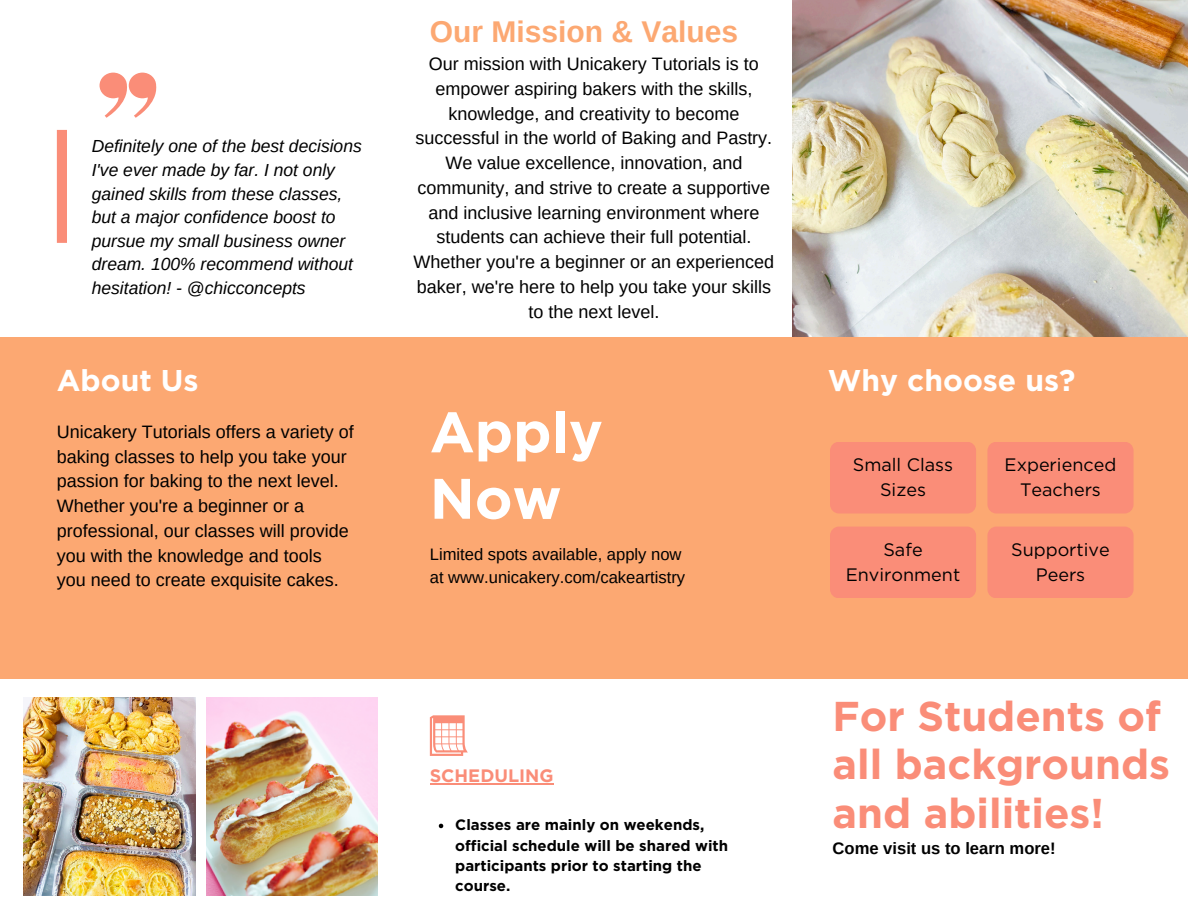
<style>
.page{position:relative;width:1188px;height:918px;background:#fff}
.page>*{position:absolute;margin:0;border:0;box-sizing:border-box;transform-origin:0 0}
.t1{font:700 57px/66.3px "Gotham";color:#fff}
.t2{font:700 41.7px/48.6px "Gotham";color:#fa8d78}
.t3{font:700 30px "Gotham";color:#fff}
.t4{font:700 30px "Arimo";color:#fca872}
.t5{font:18px/24.8px "Arimo";color:#000}
.t6{font:18px/24.8px "Gotham";color:#000;text-align:center}
.t7{font:700 18px "Gotham";color:#fa8d78}
.t8{font:italic 17.55px/23.7px "Arimo";color:#000}
.t9{font:16.65px/22.5px "Arimo";color:#000}
.t10{font:700 16.65px "Arimo";color:#000}
.t11{font:700 15px/20.2px "Gotham";color:#000}
</style>
<div class="page">
<img style="left:23px;top:697px;width:172px;height:198px">
<img style="left:207px;top:697px;width:171px;height:198px">
<img style="left:792px;top:0;width:396px;height:337px">
<div style="left:0;top:337px;width:1188px;height:341px;background:#fca872"></div>
<div style="left:830px;top:442px;width:146px;height:72px;background:#fa8d78;border-radius:9px"></div>
<div style="left:830px;top:527px;width:146px;height:71px;background:#fa8d78;border-radius:9px"></div>
<div style="left:987px;top:442px;width:147px;height:72px;background:#fa8d78;border-radius:9px"></div>
<div style="left:987px;top:527px;width:147px;height:71px;background:#fa8d78;border-radius:9px"></div>
<div style="left:57px;top:130px;width:10px;height:113px;background:#fa8d78"></div>
<svg style="left:100px;top:73px;width:57px;height:44px"></svg>
<svg style="left:430px;top:715px;width:38px;height:41px"></svg>
<hr style="left:430px;top:783px;width:124px;height:1px;background:#fa8d78">
<svg style="left:439px;top:824px;width:4px;height:4px"></svg>
<h6 class="t8" style="left:92px;top:134px;width:272px">Definitely one of the best decisions<br>I've ever made by far. I not only gained skills from these classes, but a major confidence boost to pursue my small business owner dream. 100% recommend without hesitation! - @chicconcepts</h6>
<h3 class="t3" style="left:57px;top:362px;width:143px">About Us</h3>
<h6 class="t5" style="left:57px;top:419px;width:298px">Unicakery Tutorials offers a variety of baking classes to help you take your passion for baking to the next level.<br>Whether you're a beginner or a professional, our classes will provide you with the knowledge and tools you need to create exquisite cakes.</h6>
<h6 class="t4" style="left:430px;top:15px;width:310px">Our Mission &amp; Values</h6>
<h6 class="t5" style="left:414px;top:51px;width:362px;text-align:center">Our mission with Unicakery Tutorials is to empower aspiring bakers with the skills, knowledge, and creativity to become successful in the world of Baking and Pastry.<br>We value excellence, innovation, and community, and strive to create a supportive and inclusive learning environment where students can achieve their full potential.<br>Whether you're a beginner or an experienced baker, we're here to help you take your skills to the next level.</h6>
<h1 class="t1" style="left:430px;top:399px;width:175px">Apply<br>Now</h1>
<p class="t9" style="left:430px;top:543px;width:257px">Limited spots available, apply now at www.unicakery.com/cakeartistry</p>
<h6 class="t7" style="left:430px;top:765px;width:125px">SCHEDULING</h6>
<p class="t11" style="left:455px;top:815px;width:274px">Classes are mainly on weekends, official schedule will be shared with participants prior to starting the course.</p>
<h3 class="t3" style="left:828px;top:362px;width:249px">Why choose us?</h3>
<h3 class="t6" style="left:853px;top:452px;width:102px">Small Class<br>Sizes</h3>
<h6 class="t6" style="left:846px;top:537px;width:116px">Safe<br>Environment</h6>
<p class="t6" style="left:1005px;top:452px;width:113px">Experienced<br>Teachers</p>
<h6 class="t6" style="left:1011px;top:537px;width:100px">Supportive<br>Peers</h6>
<h6 class="t2" style="left:833px;top:692px;width:339px">For Students of all backgrounds and abilities!</h6>
<h4 class="t10" style="left:833px;top:839px;width:225px">Come visit us to learn more!</h4>
</div>
